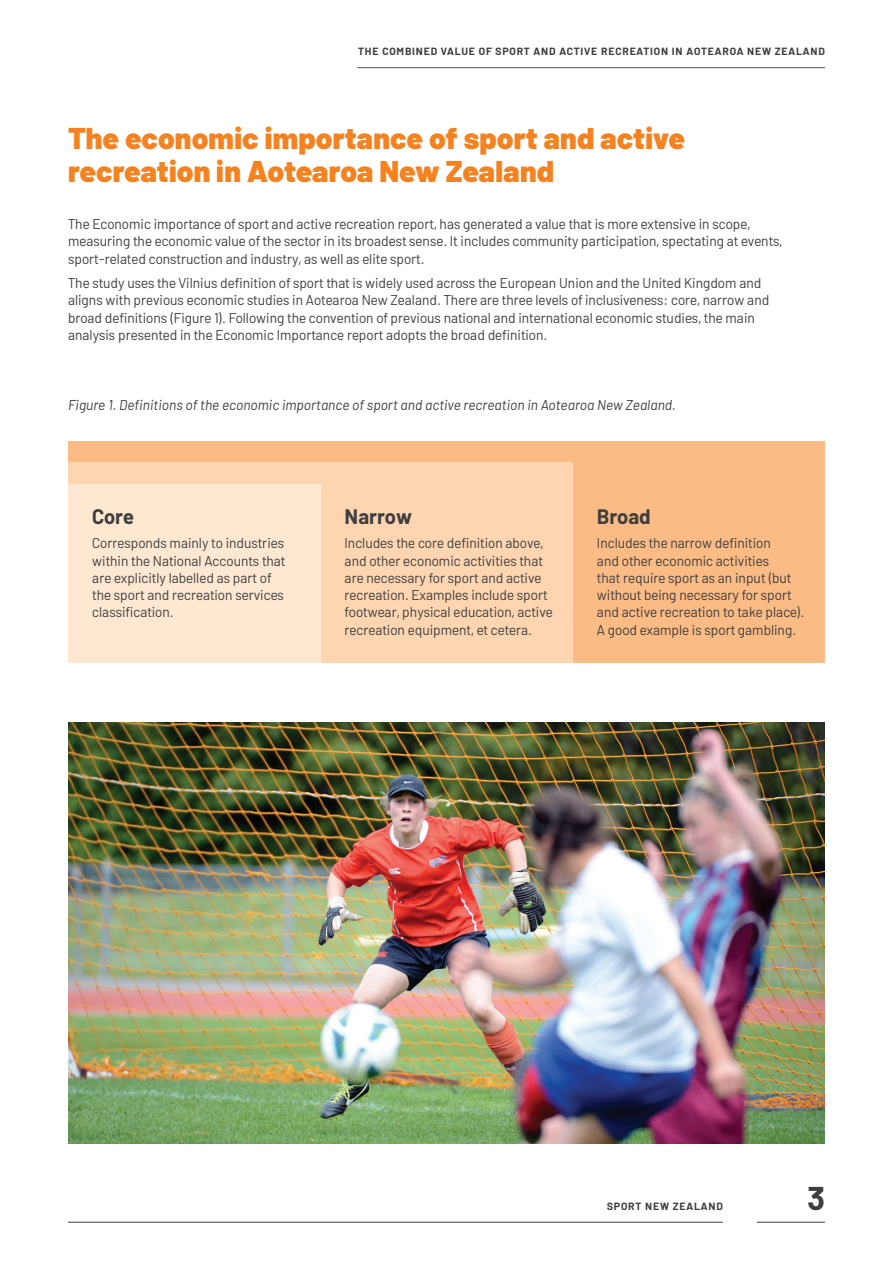
<style>
.page{position:relative;width:893px;height:1263px;background:#fff}
.page>*{position:absolute;margin:0;border:0;box-sizing:border-box;transform-origin:0 0}
.t1{font:700 33px "Barlow";color:#3e3e3f}
.Barlow_Main_Head_Orange{font:900 30px/33px "Barlow";letter-spacing:.005em;color:#f58220}
.Barlow_Text{font:700 21px "Barlow";color:#3e3e3f}
.Barlow_Text-2{font:14.25px/17.2px "Barlow";color:#3e3e3f}
.Barlow_Text-3{font:italic 14.25px "Barlow";color:#3e3e3f}
.t2{font:700 10.5px "Barlow";letter-spacing:.08em;color:#3e3e3f}
</style>
<div class="page">
<div style="left:68px;top:441px;width:757px;height:222px;background:#fbbb85"></div>
<div style="left:68px;top:462px;width:505px;height:201px;background:#fdd5b0"></div>
<div style="left:68px;top:484px;width:252px;height:179px;background:#fee8d2"></div>
<img style="left:68px;top:722px;width:757px;height:422px">
<hr style="left:68px;top:1222px;width:655px;height:1px;background:#3e3e3f">
<hr style="left:757px;top:1222px;width:68px;height:1px;background:#3e3e3f">
<hr style="left:357px;top:67px;width:468px;height:1px;background:#57585a">
<p class="t2" style="left:358px;top:44px;width:468px">THE COMBINED VALUE OF SPORT AND ACTIVE RECREATION IN AOTEAROA NEW ZEALAND</p>
<p class="Barlow_Main_Head_Orange" style="left:68px;top:120px;width:618px">The economic importance of sport and active recreation in Aotearoa New Zealand</p>
<p class="Barlow_Text-2" style="left:68px;top:214px;width:716px">The Economic importance of sport and active recreation report, has generated a value that is more extensive in scope, measuring the economic value of the sector in its broadest sense. It includes community participation, spectating at events, sport-related construction and industry, as well as elite sport.</p>
<p class="Barlow_Text-2" style="left:68px;top:273px;width:703px">The study uses the Vilnius definition of sport that is widely used across the European Union and the United Kingdom and aligns with previous economic studies in Aotearoa New Zealand. There are three levels of inclusiveness: core, narrow and broad definitions (Figure 1). Following the convention of previous national and international economic studies, the main analysis presented in the Economic Importance report adopts the broad definition.</p>
<p class="Barlow_Text-3" style="left:68px;top:395px;width:609px">Figure 1. Definitions of the economic importance of sport and active recreation in Aotearoa New Zealand.</p>
<p class="Barlow_Text" style="left:92px;top:500px;width:43px">Core</p>
<p class="Barlow_Text-2" style="left:92px;top:533px;width:195px">Corresponds mainly to industries within the National Accounts that are explicitly labelled as part of the sport and recreation services classification.</p>
<p class="Barlow_Text" style="left:345px;top:500px;width:69px">Narrow</p>
<p class="Barlow_Text-2" style="left:345px;top:533px;width:210px">Includes the core definition above, and other economic activities that are necessary for sport and active recreation. Examples include sport footwear, physical education, active recreation equipment, et cetera.</p>
<p class="Barlow_Text" style="left:597px;top:500px;width:55px">Broad</p>
<p class="Barlow_Text-2" style="left:597px;top:533px;width:209px">Includes the narrow definition<br>and other economic activities<br>that require sport as an input (but without being necessary for sport and active recreation to take place).<br>A good example is sport gambling.</p>
<p class="t2" style="left:607px;top:1198px;width:117px">SPORT NEW ZEALAND</p>
<h1 class="t1" style="left:807px;top:1173px;width:19px">3</h1>
</div>
